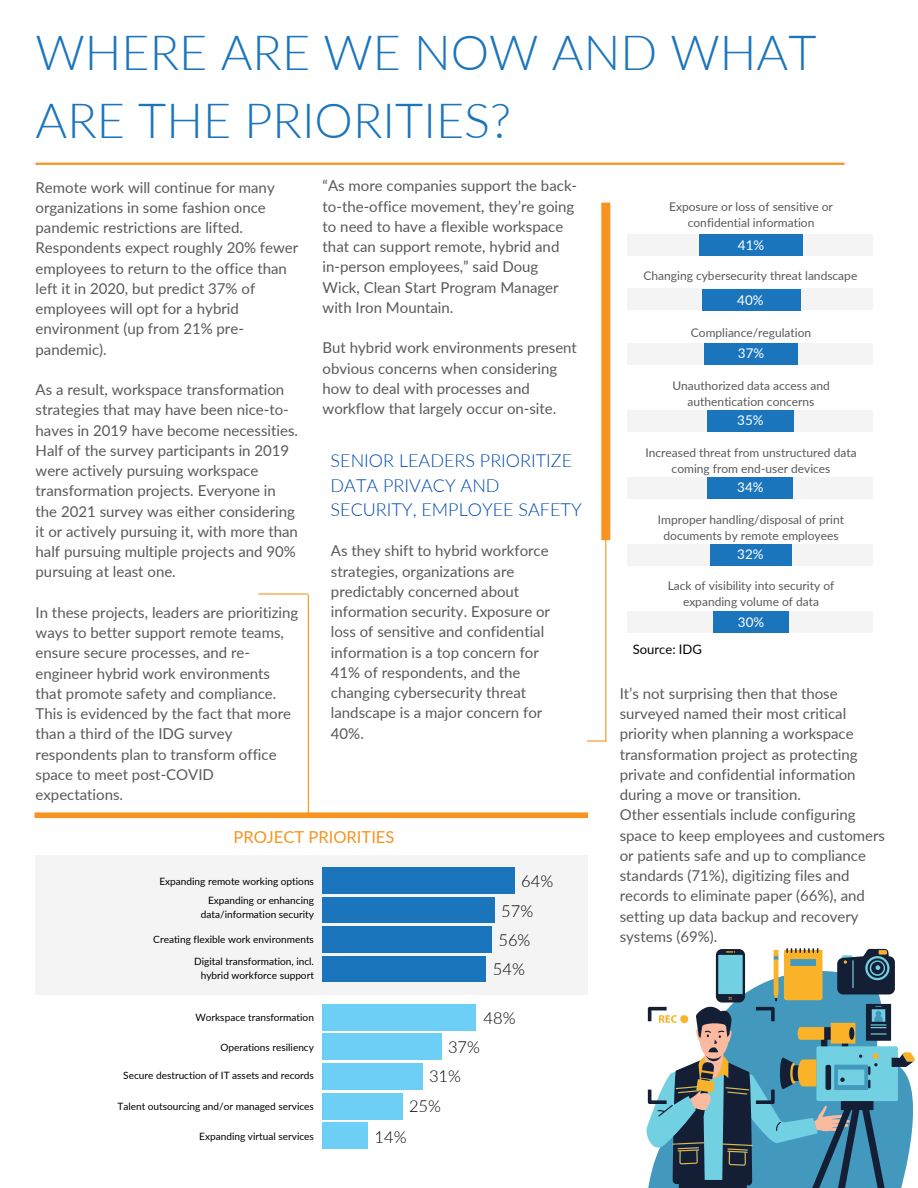
<style>
.page{position:relative;width:918px;height:1188px;background:#fff}
.page>*{position:absolute;margin:0;border:0;box-sizing:border-box;transform-origin:0 0}
.t1{font:300 48.6px/67.5px "Lato";color:#1b75bc}
.t2{font:300 18px/24.8px "Lato";color:#004aad}
.t3{font:300 16.5px "Lato";color:#000}
.t4{font:16.5px "Lato";color:#f7931e}
.t5{font:15px/20.2px "Lato";color:#58595b}
.t6{font:13.35px "Lato";color:#fff}
.t7{font:13.05px "Lato";color:#000}
.t8{font:12px/16px "Lato";color:#58595b;text-align:center}
.t9{font:10.05px/19.4px "Lato";color:#000;text-align:right}
</style>
<div class="page">
<hr style="left:36px;top:163px;width:808px;height:2px;background:#f7931e">
<div style="left:36px;top:856px;width:551px;height:139px;background:#f4f4f4"></div>
<div style="left:323px;top:867px;width:192px;height:26px;background:#1b75bc"></div>
<div style="left:323px;top:897px;width:171px;height:26px;background:#1b75bc"></div>
<div style="left:323px;top:927px;width:168px;height:25px;background:#1b75bc"></div>
<div style="left:323px;top:956px;width:162px;height:26px;background:#1b75bc"></div>
<div style="left:323px;top:1004px;width:153px;height:26px;background:#6dcff6"></div>
<div style="left:323px;top:1034px;width:118px;height:26px;background:#6dcff6"></div>
<div style="left:323px;top:1063px;width:99px;height:26px;background:#6dcff6"></div>
<div style="left:323px;top:1093px;width:80px;height:26px;background:#6dcff6"></div>
<div style="left:323px;top:1123px;width:45px;height:26px;background:#6dcff6"></div>
<div style="left:628px;top:235px;width:245px;height:21px;background:#f4f4f4"></div>
<div style="left:628px;top:289px;width:245px;height:21px;background:#f4f4f4"></div>
<div style="left:628px;top:343px;width:245px;height:22px;background:#f4f4f4"></div>
<div style="left:628px;top:410px;width:245px;height:22px;background:#f4f4f4"></div>
<div style="left:628px;top:477px;width:245px;height:22px;background:#f4f4f4"></div>
<div style="left:628px;top:544px;width:245px;height:22px;background:#f4f4f4"></div>
<div style="left:628px;top:611px;width:245px;height:22px;background:#f4f4f4"></div>
<div style="left:699px;top:235px;width:104px;height:21px;background:#1b75bc"></div>
<div style="left:702px;top:289px;width:98px;height:22px;background:#1b75bc"></div>
<div style="left:705px;top:343px;width:93px;height:22px;background:#1b75bc"></div>
<div style="left:707px;top:410px;width:86px;height:22px;background:#1b75bc"></div>
<div style="left:707px;top:477px;width:85px;height:22px;background:#1b75bc"></div>
<div style="left:710px;top:544px;width:82px;height:22px;background:#1b75bc"></div>
<div style="left:713px;top:612px;width:76px;height:21px;background:#1b75bc"></div>
<div style="left:35px;top:812px;width:553px;height:6px;background:#f7931e"></div>
<div style="left:601px;top:203px;width:9px;height:337px;background:#f7931e"></div>
<hr style="left:605px;top:521px;width:1px;height:221px;background:#f7931e">
<svg style="left:587px;top:740px;width:19px;height:2px"></svg>
<hr style="left:308px;top:595px;width:1px;height:220px;background:#f7931e">
<hr style="left:258px;top:593px;width:50px;height:2px;background:#f7931e">
<svg style="left:648px;top:948px;width:266px;height:240px"></svg>
<h1 class="t1" style="left:36px;top:18px;width:782px">WHERE ARE WE NOW AND WHAT<br>ARE THE PRIORITIES?</h1>
<p class="t5" style="left:36px;top:177px;width:264px">Remote work will continue for many organizations in some fashion once pandemic restrictions are lifted.<br>Respondents expect roughly 20% fewer employees to return to the office than left it in 2020, but predict 37% of employees will opt for a hybrid environment (up from 21% pre&shy;pandemic).</p>
<p class="t5" style="left:36px;top:379px;width:264px">As a result, workspace transformation strategies that may have been nice-to&shy;haves in 2019 have become necessities.<br>Half of the survey participants in 2019 were actively pursuing workspace transformation projects. Everyone in the 2021 survey was either considering it or actively pursuing it, with more than half pursuing multiple projects and 90% pursuing at least one.</p>
<p class="t5" style="left:36px;top:602px;width:264px">In these projects, leaders are prioritizing ways to better support remote teams, ensure secure processes, and re&shy;engineer hybrid work environments that promote safety and compliance.<br>This is evidenced by the fact that more than a third of the IDG survey respondents plan to transform office space to meet post-COVID expectations.</p>
<p class="t5" style="left:323px;top:175px;width:256px">“As more companies support the back&shy;to-the-office movement, they’re going to need to have a flexible workspace that can support remote, hybrid and in-person employees,” said Doug Wick, Clean Start Program Manager with Iron Mountain.</p>
<p class="t5" style="left:323px;top:337px;width:256px">But hybrid work environments present obvious concerns when considering how to deal with processes and workflow that largely occur on-site.</p>
<p class="t2" style="left:331px;top:448px;width:253px">SENIOR LEADERS PRIORITIZE<br>DATA PRIVACY AND<br>SECURITY, EMPLOYEE SAFETY</p>
<p class="t5" style="left:331px;top:540px;width:221px">As they shift to hybrid workforce strategies, organizations are predictably concerned about information security. Exposure or loss of sensitive and confidential information is a top concern for<br>41% of respondents, and the changing cybersecurity threat landscape is a major concern for<br>40%.</p>
<p class="t4" style="left:234px;top:827px;width:162px">PROJECT PRIORITIES</p>
<p class="t9" style="left:159px;top:871px;width:156px">Expanding remote working options<br>Expanding or enhancing</p>
<p class="t9" style="left:201px;top:904px;width:115px">data/information security</p>
<p class="t9" style="left:153px;top:929px;width:162px;line-height:21.8px">Creating flexible work environments<br>Digital transformation, incl.</p>
<p class="t9" style="left:201px;top:965px;width:115px">hybrid workforce support</p>
<p class="t9" style="left:195px;top:1007px;width:120px">Workspace transformation</p>
<p class="t9" style="left:220px;top:1038px;width:95px">Operations resiliency</p>
<p class="t9" style="left:123px;top:1066px;width:192px">Secure destruction of IT assets and records</p>
<p class="t9" style="left:117px;top:1097px;width:198px">Talent outsourcing and/or managed services</p>
<p class="t9" style="left:199px;top:1127px;width:116px">Expanding virtual services</p>
<p class="t3" style="left:521px;top:870px;width:34px">64%</p>
<p class="t3" style="left:501px;top:900px;width:34px">57%</p>
<p class="t3" style="left:498px;top:930px;width:34px">56%</p>
<p class="t3" style="left:493px;top:959px;width:34px">54%</p>
<p class="t3" style="left:484px;top:1008px;width:34px">48%</p>
<p class="t3" style="left:448px;top:1036px;width:34px">37%</p>
<p class="t3" style="left:429px;top:1066px;width:34px">31%</p>
<p class="t3" style="left:409px;top:1096px;width:34px">25%</p>
<p class="t3" style="left:375px;top:1127px;width:34px">14%</p>
<p class="t8" style="left:669px;top:198px;width:165px">Exposure or loss of sensitive or confidential information</p>
<p class="t6" style="left:738px;top:236px;width:28px">41%</p>
<p class="t8" style="left:644px;top:267px;width:215px">Changing cybersecurity threat landscape</p>
<p class="t6" style="left:737px;top:291px;width:28px">40%</p>
<p class="t8" style="left:691px;top:324px;width:122px">Compliance/regulation</p>
<p class="t6" style="left:738px;top:345px;width:28px">37%</p>
<p class="t8" style="left:672px;top:377px;width:159px">Unauthorized data access and authentication concerns</p>
<p class="t6" style="left:737px;top:412px;width:28px">35%</p>
<p class="t8" style="left:645px;top:444px;width:213px">Increased threat from unstructured data coming from end-user devices</p>
<p class="t8" style="left:658px;top:511px;width:188px">Improper handling/disposal of print documents by remote employees</p>
<p class="t8" style="left:668px;top:578px;width:168px">Lack of visibility into security of expanding volume of data</p>
<p class="t6" style="left:737px;top:479px;width:28px">34%</p>
<p class="t6" style="left:737px;top:546px;width:28px">32%</p>
<p class="t7" style="left:633px;top:641px;width:71px">Source: IDG</p>
<p class="t6" style="left:738px;top:614px;width:28px">30%</p>
<p class="t5" style="left:620px;top:683px;width:267px">It’s not surprising then that those surveyed named their most critical priority when planning a workspace transformation project as protecting private and confidential information during a move or transition.<br>Other essentials include configuring space to keep employees and customers or patients safe and up to compliance standards (71%), digitizing files and records to eliminate paper (66%), and setting up data backup and recovery systems (69%).</p>
</div>
